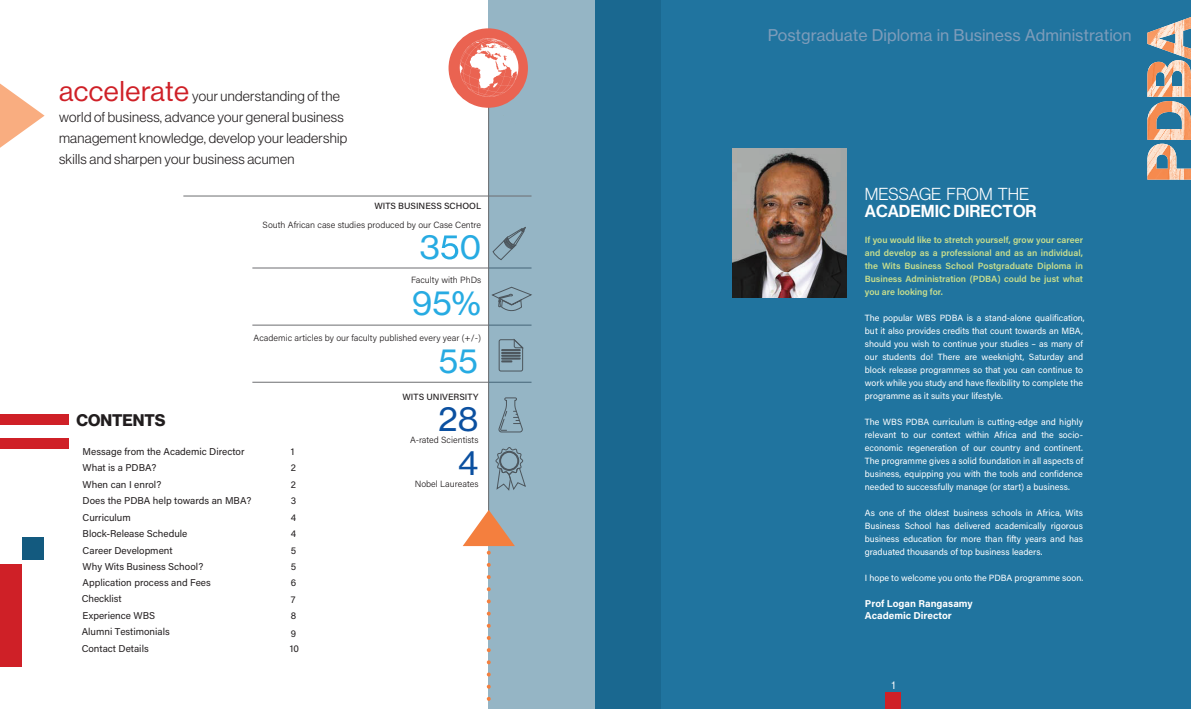
<style>
.page{position:relative;width:1191px;height:709px;background:#fff}
.page>*{position:absolute;margin:0;border:0;box-sizing:border-box;transform-origin:0 0}
.t1{font:33px "N Haas Grotesk TX Pro 55 Rg";color:#27abe2}
.t2{font:33px "N Haas Grotesk TX Pro 55 Rg";color:#0b50a0}
.t3{font:17px "N Haas Grotesk DS Pro 65 Md";color:#fff}
.t4{font:17px "N Haas Grotesk DS Pro 45 Lt";color:#fff}
.t5{font:16.5px "N Haas Grotesk DS Pro 75 Bd";color:#211d1e}
.t6{font:16px "N Haas Grotesk TX Pro 55 Rg";color:#7d9cba}
.t7{font:14px/21px "N Haas Grotesk DS Pro 45 Lt";letter-spacing:.02em;color:#211d1e}
.t8{font:11px "N Haas Grotesk DS Pro 55 Rg";color:#fff}
.t9{font:700 10px/12px "Acumin Pro";color:#fff}
.t10{font:9.9px "Acumin Pro";color:#211d1e}
.t11{font:9.9px "Acumin Pro";color:#231f20}
.t12{font:9px/13px "Acumin Pro";color:#fff;text-align:justify}
.t13{font:600 9px/13px "Acumin Pro";color:#cae08d;text-align:justify}
.t14{font:300 9px "Acumin Pro";color:#211d1e}
.t15{font:500 9px "Acumin Pro";letter-spacing:.005em;color:#211d1e}
.s1{font-family:"N Haas Grotesk DS Pro 55 Rg";font-size:28px;color:#cf2027}
</style>
<div class="page">
<div style="left:595px;top:0;width:596px;height:709px;background:#20749f"></div>
<div style="left:885px;top:692px;width:16px;height:17px;background:#cf2027"></div>
<img style="left:732px;top:148px;width:114px;height:150px">
<img style="left:1147px;top:17px;width:44px;height:163px">
<div style="left:0;top:564px;width:22px;height:102px;background:#cf2027"></div>
<div style="left:22px;top:537px;width:22px;height:22px;background:#135a7f"></div>
<div style="left:0;top:438px;width:69px;height:11px;background:#cf2027"></div>
<div style="left:0;top:414px;width:69px;height:10px;background:#cf2027"></div>
<svg style="left:441px;top:235px;width:17px;height:24px"></svg>
<hr style="left:252px;top:268px;width:279px;height:1px;background:#6d6e71">
<hr style="left:252px;top:325px;width:279px;height:1px;background:#6d6e71">
<hr style="left:252px;top:382px;width:279px;height:1px;background:#6d6e71">
<svg style="left:488px;top:0;width:172px;height:709px;fill:#95b5c5"></svg>
<hr style="left:488px;top:88px;width:1px;height:425px;background:#6d6e71">
<hr style="left:183px;top:196px;width:348px;height:1px;background:#6d6e71">
<svg style="left:491px;top:286px;width:41px;height:26px"></svg>
<svg style="left:498px;top:338px;width:25px;height:33px"></svg>
<svg style="left:492px;top:226px;width:33px;height:34px"></svg>
<div style="left:448px;top:28px;width:80px;height:80px;background:#ea6351;border-radius:50%"></div>
<svg style="left:459px;top:38px;width:59px;height:65px"></svg>
<svg style="left:463px;top:510px;width:52px;height:36px"></svg>
<svg style="left:487px;top:552px;width:4px;height:157px"></svg>
<svg style="left:495px;top:447px;width:31px;height:44px"></svg>
<svg style="left:498px;top:397px;width:25px;height:35px"></svg>
<svg style="left:0;top:83px;width:45px;height:65px"></svg>
<h3 class="t7" style="left:59px;top:85px;width:290px"><span class="s1">accelerate</span> your understanding of the world of business, advance your general business management knowledge, develop your leadership skills and sharpen your business acumen</h3>
<p class="t15" style="left:374px;top:200px;width:108px">WITS BUSINESS SCHOOL</p>
<p class="t14" style="left:263px;top:219px;width:220px">South African case studies produced by our Case Centre</p>
<h1 class="t1" style="left:420px;top:227px;width:63px">3 0</h1>
<p class="t14" style="left:411px;top:274px;width:72px">Faculty with PhDs</p>
<h1 class="t1" style="left:412px;top:283px;width:71px">95%</h1>
<p class="t14" style="left:254px;top:332px;width:229px">Academic articles by our faculty published every year (+/-)</p>
<h1 class="t1" style="left:439px;top:341px;width:40px">55</h1>
<p class="t15" style="left:402px;top:390px;width:77px">WITS UNIVERSITY</p>
<h1 class="t2" style="left:438px;top:398px;width:42px">28</h1>
<p class="t14" style="left:410px;top:433px;width:70px">A-rated Scientists</p>
<h1 class="t2" style="left:458px;top:442px;width:22px">4</h1>
<p class="t14" style="left:415px;top:477px;width:65px">Nobel Laureates</p>
<h3 class="t5" style="left:76px;top:410px;width:91px">CONTENTS</h3>
<p class="t10" style="left:83px;top:444px;width:163px">Message from the Academic Director</p>
<p class="t10" style="left:291px;top:444px;width:5px">1</p>
<p class="t10" style="left:83px;top:461px;width:75px">What is a PDBA?</p>
<p class="t10" style="left:291px;top:461px;width:7px">2</p>
<p class="t10" style="left:83px;top:477px;width:80px">When can I enrol?</p>
<p class="t10" style="left:291px;top:477px;width:7px">2</p>
<p class="t10" style="left:83px;top:494px;width:170px">Does the PDBA help towards an MBA?</p>
<p class="t10" style="left:291px;top:494px;width:7px">3</p>
<p class="t10" style="left:83px;top:510px;width:50px">Curriculum</p>
<p class="t10" style="left:291px;top:510px;width:7px">4</p>
<p class="t10" style="left:83px;top:527px;width:106px">Block-Release Schedule</p>
<p class="t10" style="left:291px;top:527px;width:7px">4</p>
<p class="t10" style="left:83px;top:543px;width:91px">Career Development</p>
<p class="t10" style="left:291px;top:543px;width:7px">5</p>
<p class="t10" style="left:83px;top:560px;width:122px">Why Wits Business School?</p>
<p class="t10" style="left:291px;top:560px;width:7px">5</p>
<p class="t11" style="left:83px;top:575px;width:130px">Application process and Fees</p>
<p class="t11" style="left:291px;top:576px;width:7px">6</p>
<p class="t11" style="left:82px;top:592px;width:42px">Checklist</p>
<p class="t11" style="left:291px;top:592px;width:6px">7</p>
<p class="t11" style="left:83px;top:608px;width:74px">Experience WBS</p>
<p class="t11" style="left:291px;top:609px;width:7px">8</p>
<p class="t11" style="left:82px;top:624px;width:90px">Alumni Testimonials</p>
<p class="t11" style="left:291px;top:626px;width:7px">9</p>
<p class="t11" style="left:82px;top:641px;width:68px">Contact Details</p>
<p class="t11" style="left:290px;top:641px;width:11px">10</p>
<h3 class="t6" style="left:767px;top:25px;width:365px">Postgraduate Diploma in Business Administration</h3>
<h2 class="t4" style="left:865px;top:185px;width:166px">MESSAGE FROM THE</h2>
<h2 class="t3" style="left:865px;top:201px;width:173px">ACADEMIC DIRECTOR</h2>
<p class="t13" style="left:865px;top:233px;width:220px">If you would like to stretch yourself, grow your career and develop as a professional and as an individual, the Wits Business School Postgraduate Diploma in Business Administration (PDBA) could be just what you are looking for.</p>
<p class="t12" style="left:865px;top:311px;width:221px;text-align:left">The popular WBS PDBA is a stand-alone qualification, but it also provides credits that count towards an MBA, should you wish to continue your studies – as many of our students do! There are weeknight, Saturday and block release programmes so that you can continue to work while you study and have flexibility to complete the programme as it suits your lifestyle.</p>
<p class="t12" style="left:865px;top:415px;width:220px">The WBS PDBA curriculum is cutting-edge and highly relevant to our context within Africa and the socio&shy;economic regeneration of our country and continent.<br>The programme gives a solid foundation in all aspects of business, equipping you with the tools and confidence needed to successfully manage (or start) a business.</p>
<p class="t12" style="left:865px;top:506px;width:220px">As one of the oldest business schools in Africa, Wits Business School has delivered academically rigorous business education for more than fifty years and has graduated thousands of top business leaders.</p>
<p class="t12" style="left:865px;top:571px;width:220px">I hope to welcome you onto the PDBA programme soon.</p>
<p class="t9" style="left:865px;top:597px;width:109px">Prof Logan Rangasamy<br>Academic Director</p>
<p class="t8" style="left:891px;top:679px;width:5px">1</p>
</div>
